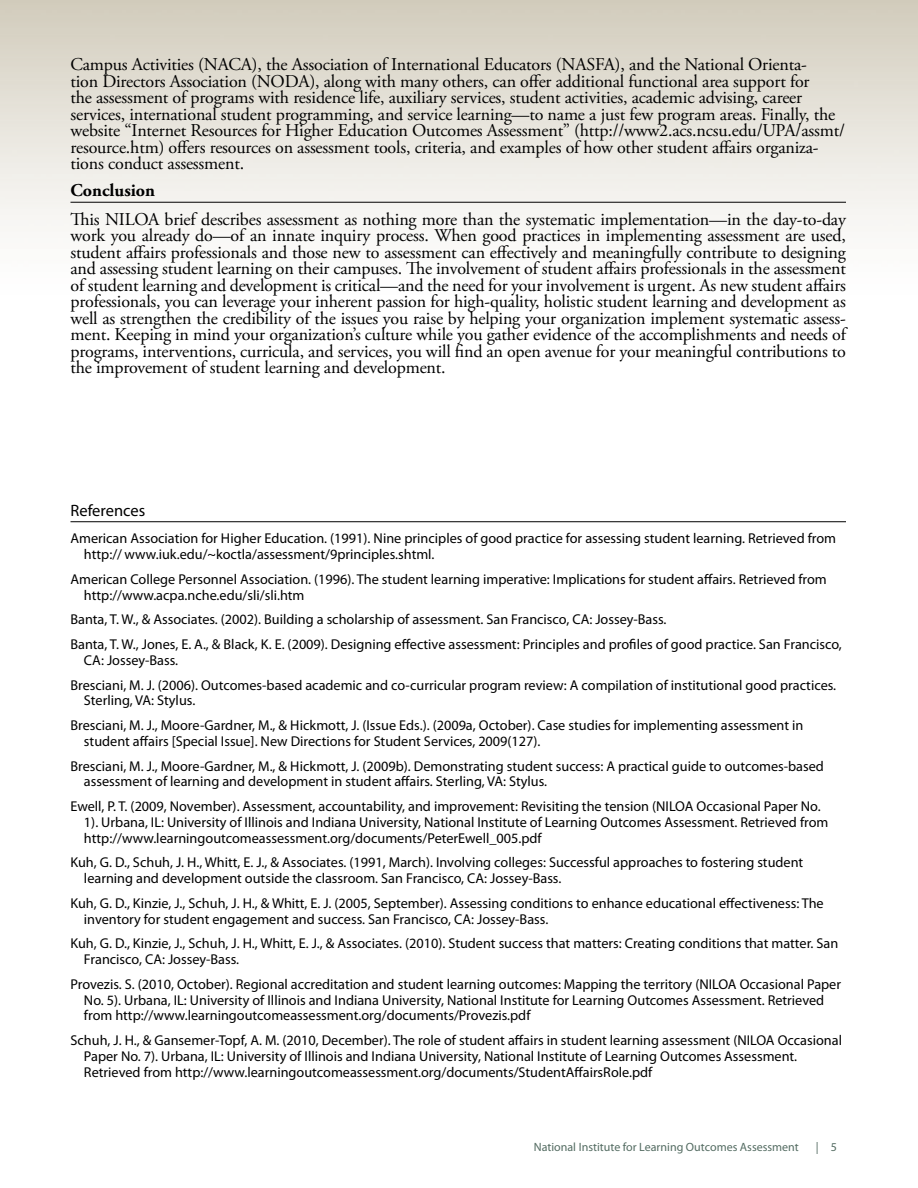
<style>
.page{position:relative;width:918px;height:1188px;background:#fff}
.page>*{position:absolute;margin:0;border:0;box-sizing:border-box;transform-origin:0 0}
.t1{font:18px/16.5px "Adobe Garamond Pro";letter-spacing:-.01em;color:#000}
.t2{font:700 18px "Adobe Garamond Pro";color:#000}
.t3{font:16.5px "Myriad Pro";color:#000}
.t4{font:14.25px/15.8px "Myriad Pro";color:#000}
.t5{font:12px "Myriad Pro";color:#546c62}
</style>
<div class="page">
<hr style="left:70px;top:202px;width:776px;height:1px;background:#000">
<hr style="left:70px;top:521px;width:776px;height:1px;background:#000">
<p class="t1" style="left:70px;top:57px;width:776px">Campus Activities (NACA), the Association of International Educators (NASFA), and the National Orienta-<br>tion Directors Association (NODA), along with many others, can offer additional functional area support for<br>the assessment of programs with residence life, auxiliary services, student activities, academic advising, career services, international student programming, and service learning—to name a just few program areas. Finally, the website “Internet Resources for Higher Education Outcomes Assessment” (http://www2.acs.ncsu.edu/UPA/assmt/ resource.htm) offers resources on assessment tools, criteria, and examples of how other student affairs organiza&shy;tions conduct assessment.</p>
<p class="t2" style="left:70px;top:180px;width:86px">Conclusion</p>
<p class="t1" style="left:70px;top:211px;width:777px;text-align:justify">This NILOA brief describes assessment as nothing more than the systematic implementation—in the day-to-day work you already do—of an innate inquiry process. When good practices in implementing assessment are used, student affairs professionals and those new to assessment can effectively and meaningfully contribute to designing and assessing student learning on their campuses. The involvement of student affairs professionals in the assessment of student learning and development is critical—and the need for your involvement is urgent. As new student affairs professionals, you can leverage your inherent passion for high-quality, holistic student learning and development as well as strengthen the credibility of the issues you raise by helping your organization implement systematic assess&shy;ment. Keeping in mind your organization’s culture while you gather evidence of the accomplishments and needs of programs, interventions, curricula, and services, you will find an open avenue for your meaningful contributions to the improvement of student learning and development.</p>
<p class="t3" style="left:70px;top:500px;width:76px">References</p>
<p class="t4" style="left:84px;top:530px;width:754px;text-indent:-13px">American Association for Higher Education. (1991). Nine principles of good practice for assessing student learning. Retrieved from http:// www.iuk.edu/~koctla/assessment/9principles.shtml.</p>
<p class="t4" style="left:84px;top:571px;width:744px;text-indent:-13px">American College Personnel Association. (1996). The student learning imperative: Implications for student affairs. Retrieved from http://www.acpa.nche.edu/sli/sli.htm</p>
<p class="t4" style="left:70px;top:607px;width:773px;line-height:24.8px">Banta, T. W., &amp; Associates. (2002). Building a scholarship of assessment. San Francisco, CA: Jossey-Bass.<br>Banta, T. W., Jones, E. A., &amp; Black, K. E. (2009). Designing effective assessment: Principles and profiles of good practice. San Francisco,</p>
<p class="t4" style="left:70px;top:647px;width:767px;line-height:24.8px;text-indent:13px">CA: Jossey-Bass.<br>Bresciani, M. J. (2006). Outcomes-based academic and co-curricular program review: A compilation of institutional good practices.</p>
<p class="t4" style="left:70px;top:688px;width:734px;line-height:24.8px;text-indent:13px">Sterling, VA: Stylus.<br>Bresciani, M. J., Moore-Gardner, M., &amp; Hickmott, J. (Issue Eds.). (2009a, October). Case studies for implementing assessment in</p>
<p class="t4" style="left:70px;top:728px;width:755px;line-height:24.8px;text-indent:13px">student affairs [Special Issue]. New Directions for Student Services, 2009(127).<br>Bresciani, M. J., Moore-Gardner, M., &amp; Hickmott, J. (2009b). Demonstrating student success: A practical guide to outcomes-based</p>
<p class="t4" style="left:70px;top:769px;width:752px;line-height:24.8px;text-indent:13px">assessment of learning and development in student affairs. Sterling, VA: Stylus.<br>Ewell, P. T. (2009, November). Assessment, accountability, and improvement: Revisiting the tension (NILOA Occasional Paper No.</p>
<p class="t4" style="left:84px;top:814px;width:746px">1). Urbana, IL: University of Illinois and Indiana University, National Institute of Learning Outcomes Assessment. Retrieved from http://www.learningoutcomeassessment.org/documents/PeterEwell_005.pdf</p>
<p class="t4" style="left:84px;top:854px;width:721px;text-indent:-13px">Kuh, G. D., Schuh, J. H., Whitt, E. J., &amp; Associates. (1991, March). Involving colleges: Successful approaches to fostering student learning and development outside the classroom. San Francisco, CA: Jossey-Bass.</p>
<p class="t4" style="left:84px;top:895px;width:741px;text-indent:-13px">Kuh, G. D., Kinzie, J., Schuh, J. H., &amp; Whitt, E. J. (2005, September). Assessing conditions to enhance educational effectiveness: The inventory for student engagement and success. San Francisco, CA: Jossey-Bass.</p>
<p class="t4" style="left:84px;top:935px;width:756px;text-indent:-13px">Kuh, G. D., Kinzie, J., Schuh, J. H., Whitt, E. J., &amp; Associates. (2010). Student success that matters: Creating conditions that matter. San<br>Francisco, CA: Jossey-Bass.</p>
<p class="t4" style="left:84px;top:976px;width:759px;text-indent:-13px">Provezis. S. (2010, October). Regional accreditation and student learning outcomes: Mapping the territory (NILOA Occasional Paper<br>No. 5). Urbana, IL: University of Illinois and Indiana University, National Institute for Learning Outcomes Assessment. Retrieved from http://www.learningoutcomeassessment.org/documents/Provezis.pdf</p>
<p class="t4" style="left:84px;top:1032px;width:760px;text-indent:-13px">Schuh, J. H., &amp; Gansemer-Topf, A. M. (2010, December). The role of student affairs in student learning assessment (NILOA Occasional<br>Paper No. 7). Urbana, IL: University of Illinois and Indiana University, National Institute of Learning Outcomes Assessment.<br>Retrieved from http://www.learningoutcomeassessment.org/documents/StudentAffairsRole.pdf</p>
<p class="t5" style="left:534px;top:1139px;width:267px">National Institute for Learning Outcomes Assessment</p>
<p class="t5" style="left:816px;top:1139px;width:23px">| 5</p>
</div>
